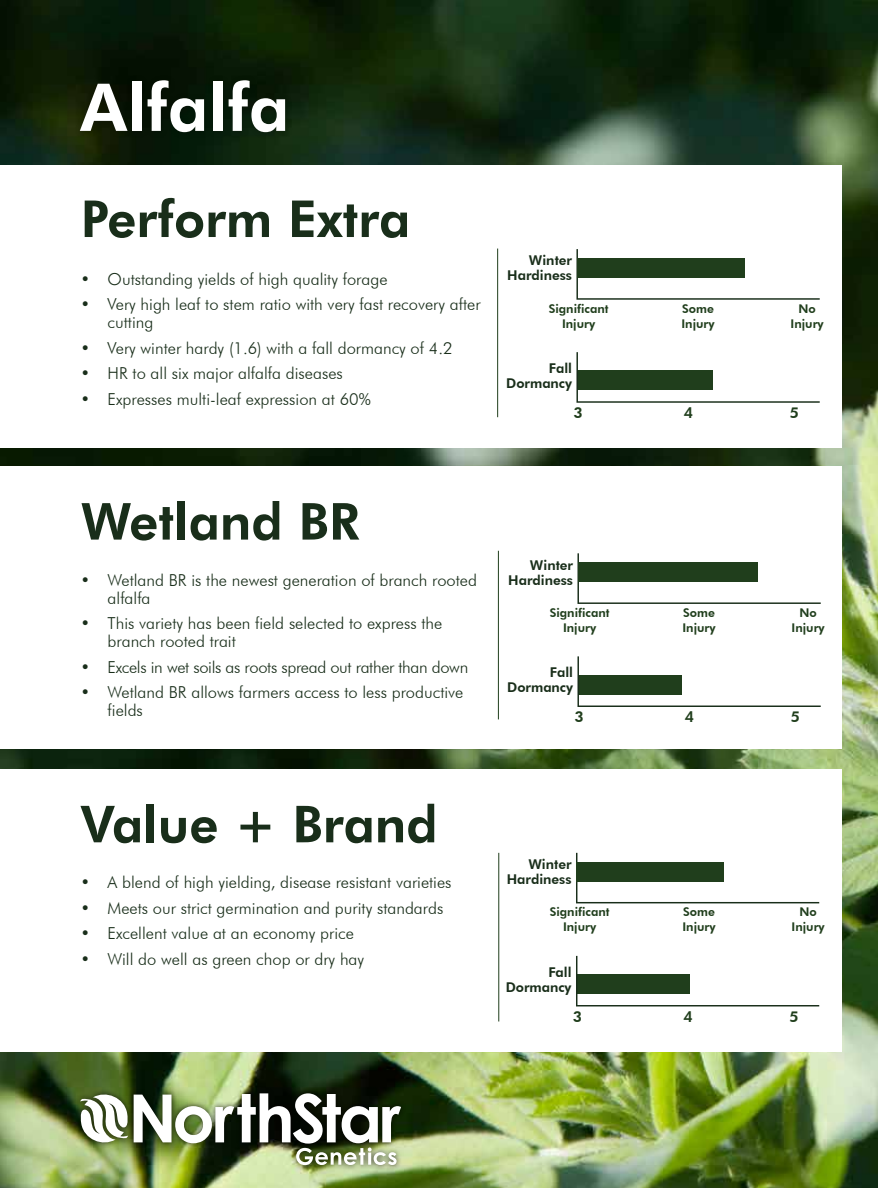
<style>
.page{position:relative;width:878px;height:1188px;background:#fff}
.page>*{position:absolute;margin:0;border:0;box-sizing:border-box;transform-origin:0 0}
.t1{font:800 66px "Futura BT";color:#fff}
.t2{font:800 51px "Futura BT";color:#192e1a}
.t3{font:300 16.5px/18px "Futura BT";color:#192e1a}
.t4{font:300 16.5px "Futura BT";letter-spacing:-.02em;color:#192e1a}
.t5{font:800 15px "Futura BT";color:#203e1c}
.t6{font:800 13.5px/15px "Futura BT";color:#192e1a;text-align:right}
.t7{font:800 12px/15px "Futura BT";color:#203e1c;text-align:center}
</style>
<div class="page">
<img style="left:0;top:0;width:878px;height:1188px">
<div style="left:0;top:165px;width:841px;height:283px;background:#fff"></div>
<div style="left:0;top:466px;width:841px;height:283px;background:#fff"></div>
<div style="left:75px;top:74px;width:218px;height:66px;background:#000;opacity:.25"></div>
<div style="left:0;top:769px;width:841px;height:283px;background:#fff"></div>
<div style="left:75px;top:1088px;width:331px;height:83px;background:#000;opacity:.75"></div>
<svg style="left:80px;top:1093px;width:48px;height:54px"></svg>
<img style="left:134px;top:1093px;width:267px;height:72px">
<hr style="left:497px;top:249px;width:1px;height:168px;background:#203e1c">
<hr style="left:498px;top:551px;width:1px;height:168px;background:#203e1c">
<svg style="left:576px;top:249px;width:244px;height:51px"></svg>
<div style="left:577px;top:258px;width:167px;height:19px;background:#203e1c"></div>
<svg style="left:576px;top:352px;width:244px;height:51px"></svg>
<svg style="left:577px;top:553px;width:244px;height:51px"></svg>
<div style="left:578px;top:562px;width:179px;height:20px;background:#203e1c"></div>
<svg style="left:577px;top:656px;width:244px;height:51px"></svg>
<svg style="left:576px;top:852px;width:244px;height:52px"></svg>
<div style="left:576px;top:862px;width:148px;height:19px;background:#203e1c"></div>
<svg style="left:576px;top:955px;width:244px;height:52px"></svg>
<hr style="left:498px;top:853px;width:1px;height:168px;background:#203e1c">
<h1 class="t1" style="left:80px;top:67px;width:211px">Alfalfa</h1>
<h2 class="t2" style="left:81px;top:188px;width:331px">Perform Extra</h2>
<p class="t3" style="left:81px;top:270px;width:308px">• Outstanding yields of high quality forage</p>
<p class="t3" style="left:108px;top:295px;width:374px;text-indent:-27px">• Very high leaf to stem ratio with very fast recovery after cutting</p>
<p class="t3" style="left:81px;top:339px;width:373px">• Very winter hardy (1.6) with a fall dormancy of 4.2</p>
<p class="t3" style="left:81px;top:364px;width:264px">• HR to all six major alfalfa diseases</p>
<p class="t3" style="left:81px;top:390px;width:292px">• Expresses multi-leaf expression at 60%</p>
<p class="t6" style="left:507px;top:253px;width:66px">Winter<br>Hardiness</p>
<p class="t7" style="left:548px;top:301px;width:61px">Significant<br>Injury</p>
<p class="t7" style="left:681px;top:301px;width:35px;text-align:left">Some<br>Injury</p>
<p class="t7" style="left:790px;top:301px;width:35px">No<br>Injury</p>
<p class="t6" style="left:506px;top:361px;width:67px">Fall<br>Dormancy</p>
<p class="t5" style="left:573px;top:403px;width:11px">3</p>
<p class="t5" style="left:684px;top:403px;width:11px">4</p>
<p class="t5" style="left:789px;top:403px;width:11px">5</p>
<h2 class="t2" style="left:81px;top:490px;width:281px">Wetland BR</h2>
<p class="t3" style="left:108px;top:571px;width:371px;text-indent:-27px">• Wetland BR is the newest generation of branch rooted alfalfa</p>
<p class="t3" style="left:108px;top:614px;width:336px;text-indent:-27px">• This variety has been field selected to express the branch rooted trait</p>
<p class="t4" style="left:81px;top:657px;width:389px">• Excels in wet soils as roots spread out rather than down</p>
<p class="t3" style="left:108px;top:683px;width:357px;text-indent:-27px">• Wetland BR allows farmers access to less productive fields</p>
<p class="t6" style="left:508px;top:557px;width:66px">Winter<br>Hardiness</p>
<p class="t7" style="left:549px;top:605px;width:61px">Significant<br>Injury</p>
<p class="t7" style="left:682px;top:605px;width:35px;text-align:left">Some<br>Injury</p>
<p class="t7" style="left:791px;top:605px;width:35px">No<br>Injury</p>
<p class="t6" style="left:507px;top:665px;width:67px">Fall<br>Dormancy</p>
<p class="t5" style="left:574px;top:708px;width:11px">3</p>
<p class="t5" style="left:685px;top:708px;width:11px">4</p>
<p class="t5" style="left:790px;top:708px;width:11px">5</p>
<h2 class="t2" style="left:81px;top:793px;width:358px">Value + Brand</h2>
<p class="t3" style="left:81px;top:873px;width:372px">• A blend of high yielding, disease resistant varieties</p>
<p class="t3" style="left:81px;top:899px;width:364px">• Meets our strict germination and purity standards</p>
<p class="t3" style="left:81px;top:924px;width:275px">• Excellent value at an economy price</p>
<p class="t3" style="left:81px;top:950px;width:285px">• Will do well as green chop or dry hay</p>
<p class="t6" style="left:507px;top:857px;width:66px">Winter<br>Hardiness</p>
<p class="t7" style="left:549px;top:904px;width:61px">Significant<br>Injury</p>
<p class="t7" style="left:682px;top:904px;width:35px;text-align:left">Some<br>Injury</p>
<p class="t7" style="left:791px;top:904px;width:35px">No<br>Injury</p>
<p class="t6" style="left:505px;top:964px;width:67px">Fall<br>Dormancy</p>
<p class="t5" style="left:573px;top:1007px;width:11px">3</p>
<p class="t5" style="left:683px;top:1007px;width:11px">4</p>
<p class="t5" style="left:789px;top:1007px;width:11px">5</p>
</div>
